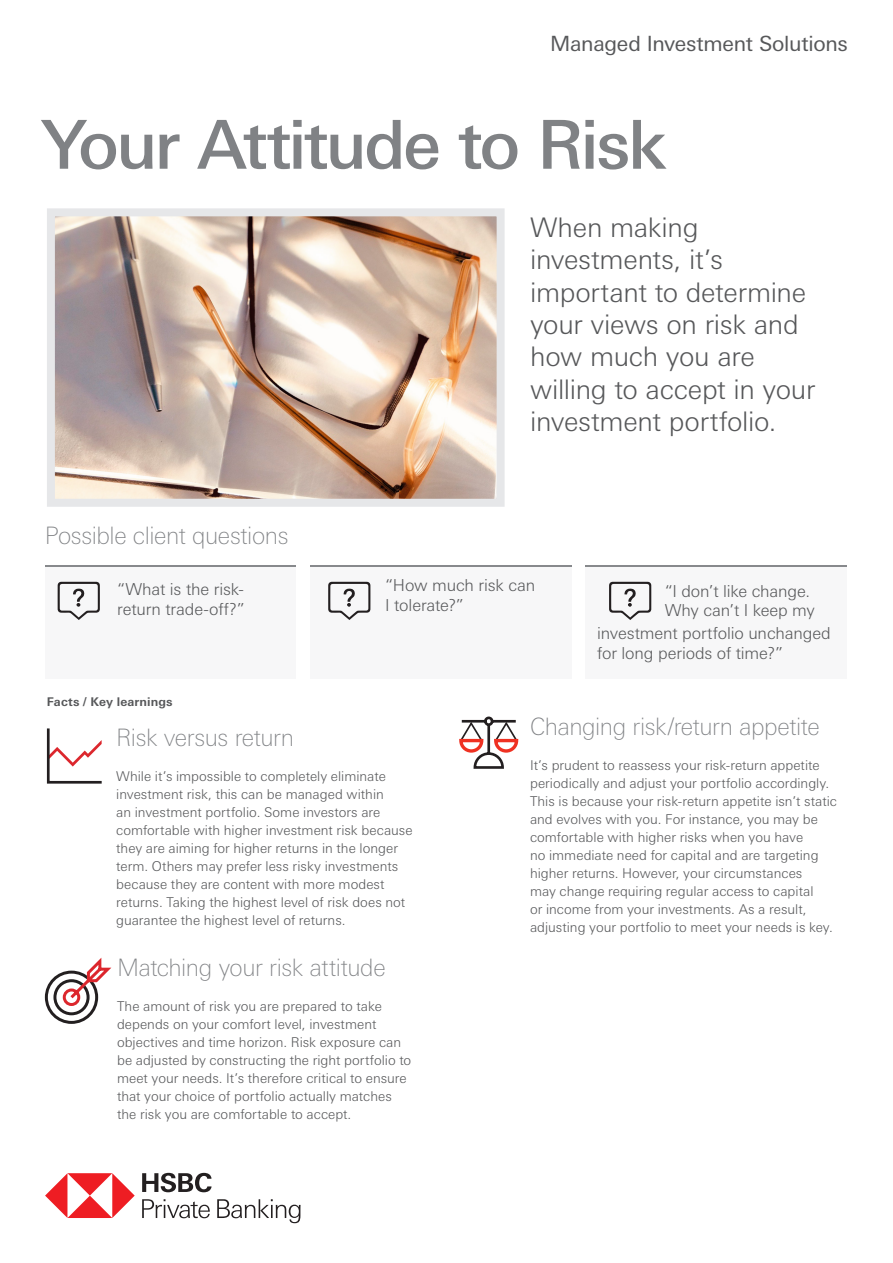
<style>
.page{position:relative;width:893px;height:1263px;background:#fff}
.page>*{position:absolute;margin:0;border:0;box-sizing:border-box;transform-origin:0 0}
.t1{font:500 67.5px "Univers Nextfor HSBC";letter-spacing:-.045em;color:#808285}
.Body_copy__light__9p{font:300 27px/32.4px "Univers Nextfor HSBC";letter-spacing:-.01em;color:#57585a}
.Bold_sub_head{font:100 24px "Univers Nextfor HSBC";letter-spacing:-.015em;color:#808285}
.Body_Copy__bullet_le{font:21px "Univers Nextfor HSBC";letter-spacing:-.015em;color:#57585a}
.Body_copy__light__9p-2{font:300 16.5px/19.8px "Univers Nextfor HSBC";letter-spacing:-.01em;color:#57585a}
.Body_copy__light__9p-3{font:300 13.5px/18px "Univers Nextfor HSBC";color:#57585a}
.Bold_sub_head-2{font:300 13.5px/18px "Univers Nextfor HSBC";color:#57585a}
.Disclaimer_Text{font:700 12px "Univers Nextfor HSBC";letter-spacing:.015em;color:#57585a}
</style>
<div class="page">
<svg style="left:45px;top:1173px;width:90px;height:45px"></svg>
<svg style="left:142px;top:1173px;width:70px;height:19px"></svg>
<svg style="left:142px;top:1199px;width:68px;height:19px"></svg>
<svg style="left:217px;top:1199px;width:84px;height:24px"></svg>
<svg style="left:44px;top:957px;width:68px;height:67px"></svg>
<svg style="left:46px;top:728px;width:56px;height:56px"></svg>
<svg style="left:459px;top:716px;width:60px;height:53px"></svg>
<img style="left:47px;top:208px;width:458px;height:299px">
<div style="left:45px;top:567px;width:251px;height:111px;background:#f7f7f8"></div>
<div style="left:310px;top:567px;width:262px;height:111px;background:#f7f7f8"></div>
<div style="left:585px;top:567px;width:262px;height:111px;background:#f7f7f8"></div>
<svg style="left:58px;top:582px;width:42px;height:38px"></svg>
<svg style="left:328px;top:582px;width:42px;height:38px"></svg>
<svg style="left:609px;top:582px;width:42px;height:38px"></svg>
<hr style="left:45px;top:566px;width:251px;height:1px;background:#87898c">
<hr style="left:310px;top:566px;width:262px;height:1px;background:#87898c">
<hr style="left:585px;top:566px;width:262px;height:1px;background:#87898c">
<p class="Body_Copy__bullet_le" style="left:550px;top:29px;width:299px">Managed Investment Solutions</p>
<p class="t1" style="left:42px;top:97px;width:626px">Your Attitude to Risk</p>
<p class="Bold_sub_head" style="left:45px;top:519px;width:245px">Possible client questions</p>
<p class="Body_copy__light__9p" style="left:530px;top:209px;width:287px">When making investments, it’s important to determine your views on risk and how much you are willing to accept in your investment portfolio.</p>
<p class="Body_copy__light__9p-2" style="left:117px;top:578px;width:129px">“What is the risk&shy;return trade-off?”</p>
<p class="Body_copy__light__9p-2" style="left:385px;top:574px;width:151px">“How much risk can<br>I tolerate?”</p>
<p class="Body_copy__light__9p-2" style="left:665px;top:580px;width:152px">“I don’t like change.<br>Why can’t I keep my</p>
<p class="Body_copy__light__9p-2" style="left:597px;top:622px;width:235px">investment portfolio unchanged for long periods of time?”</p>
<p class="Disclaimer_Text" style="left:47px;top:693px;width:127px">Facts / Key learnings</p>
<p class="Bold_sub_head" style="left:116px;top:721px;width:179px">Risk versus return</p>
<p class="Body_copy__light__9p-3" style="left:116px;top:767px;width:298px">While it’s impossible to completely eliminate investment risk, this can be managed within<br>an investment portfolio. Some investors are comfortable with higher investment risk because they are aiming for higher returns in the longer term. Others may prefer less risky investments because they are content with more modest returns. Taking the highest level of risk does not guarantee the highest level of returns.</p>
<p class="Bold_sub_head" style="left:117px;top:951px;width:270px">Matching your risk attitude</p>
<p class="Bold_sub_head-2" style="left:117px;top:996px;width:296px">The amount of risk you are prepared to take depends on your comfort level, investment objectives and time horizon. Risk exposure can be adjusted by constructing the right portfolio to meet your needs. It’s therefore critical to ensure that your choice of portfolio actually matches the risk you are comfortable to accept.</p>
<p class="Bold_sub_head" style="left:530px;top:709px;width:291px">Changing risk/return appetite</p>
<p class="Body_copy__light__9p-3" style="left:530px;top:755px;width:308px">It’s prudent to reassess your risk-return appetite periodically and adjust your portfolio accordingly.<br>This is because your risk-return appetite isn’t static and evolves with you. For instance, you may be comfortable with higher risks when you have<br>no immediate need for capital and are targeting higher returns. However, your circumstances<br>may change requiring regular access to capital<br>or income from your investments. As a result, adjusting your portfolio to meet your needs is key.</p>
</div>
